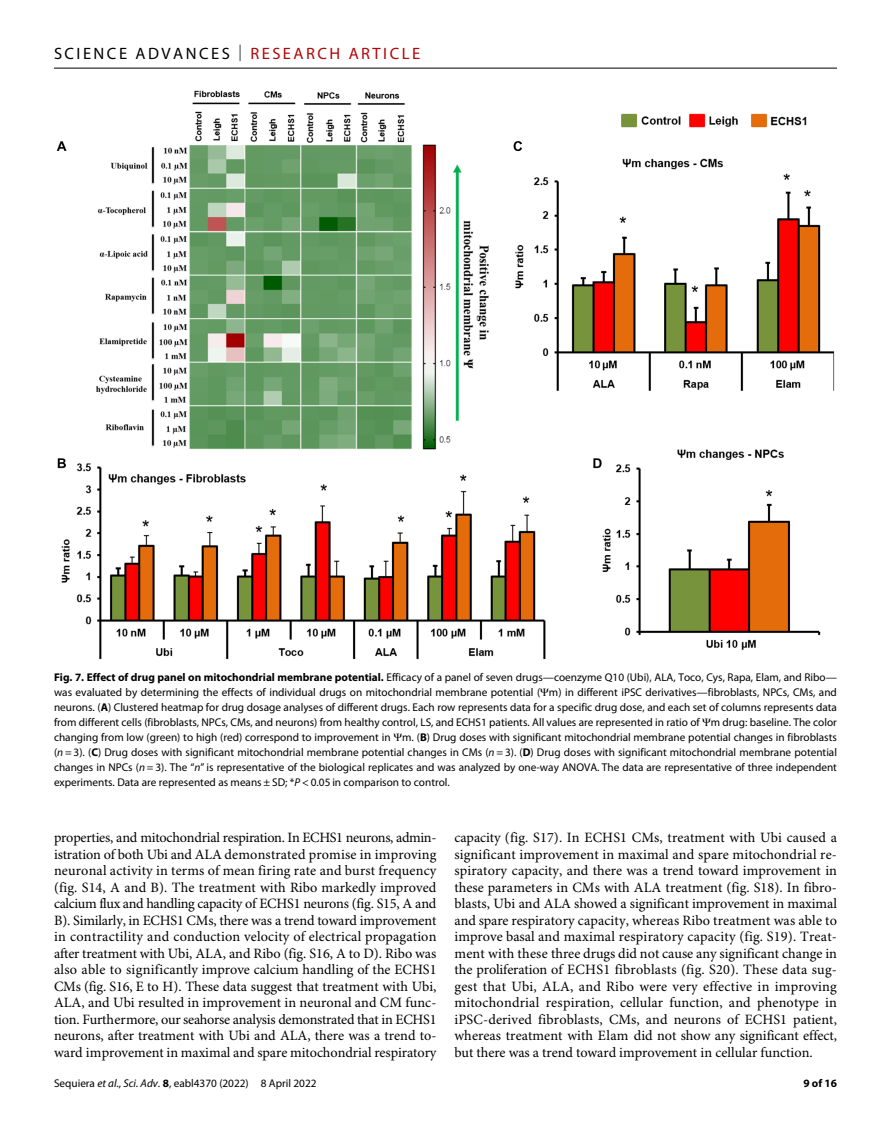
<style>
.page{position:relative;width:891px;height:1134px;background:#fff}
.page>*{position:absolute;margin:0;border:0;box-sizing:border-box;transform-origin:0 0}
.t1{font:16.5px "Myriad Pro";letter-spacing:.15em;color:#000}
.t2{font:14.25px/16.5px "Minion Pro";letter-spacing:-.005em;color:#000;text-align:justify}
.t3{font:11.25px/15px "Myriad Pro";color:#000;text-align:justify}
.t4{font:700 11.25px "Myriad Pro";color:#000}
.s1{font-weight:300}
.s2{color:#b10508}
.s3{font-weight:700}
.s4{font-style:italic}
</style>
<div class="page">
<hr style="left:54px;top:68px;width:783px;height:1px;background:#000">
<img style="left:57px;top:90px;width:777px;height:569px">
<p class="t1" style="left:54px;top:40px;width:368px">SCIENCE ADVANCES <span class="s1">|</span> <span class="s2">RESEARCH ARTICLE</span></p>
<p class="t3" style="left:54px;top:669px;width:785px"><span class="s3">Fig. 7. Effect of drug panel on mitochondrial membrane potential.</span> Efficacy of a panel of seven drugs—coenzyme Q10 (Ubi), ALA, Toco, Cys, Rapa, Elam, and Ribo— was evaluated by determining the effects of individual drugs on mitochondrial membrane potential ( m) in different iPSC derivatives—fibroblasts, NPCs, CMs, and neurons. (<span class="s3">A</span>) Clustered heatmap for drug dosage analyses of different drugs. Each row represents data for a specific drug dose, and each set of columns represents data from different cells (fibroblasts, NPCs, CMs, and neurons) from healthy control, LS, and ECHS1 patients. All values are represented in ratio of m drug: baseline. The color changing from low (green) to high (red) correspond to improvement in m. (<span class="s3">B</span>) Drug doses with significant mitochondrial membrane potential changes in fibroblasts (<span class="s4">n</span> = 3). (<span class="s3">C</span>) Drug doses with significant mitochondrial membrane potential changes in CMs (<span class="s4">n</span> = 3). (<span class="s3">D</span>) Drug doses with significant mitochondrial membrane potential changes in NPCs (<span class="s4">n</span> = 3). The “<span class="s4">n</span>” is representative of the biological replicates and was analyzed by one-way ANOVA. The data are representative of three independent experiments. Data are represented as means ± SD; *<span class="s4">P</span> &lt; 0.05 in comparison to control.</p>
<p class="t2" style="left:54px;top:831px;width:384px">properties, and mitochondrial respiration. In ECHS1 neurons, admin&shy;istration of both Ubi and ALA demonstrated promise in improving neuronal activity in terms of mean firing rate and burst frequency (fig. S14, A and B). The treatment with Ribo markedly improved calcium flux and handling capacity of ECHS1 neurons (fig. S15, A and B). Similarly, in ECHS1 CMs, there was a trend toward improvement in contractility and conduction velocity of electrical propagation after treatment with Ubi, ALA, and Ribo (fig. S16, A to D). Ribo was also able to significantly improve calcium handling of the ECHS1<br>CMs (fig. S16, E to H). These data suggest that treatment with Ubi, ALA, and Ubi resulted in improvement in neuronal and CM func&shy;tion. Furthermore, our seahorse analysis demonstrated that in ECHS1 neurons, after treatment with Ubi and ALA, there was a trend to&shy;ward improvement in maximal and spare mitochondrial respiratory</p>
<p class="t2" style="left:454px;top:831px;width:384px">capacity (fig. S17). In ECHS1 CMs, treatment with Ubi caused a significant improvement in maximal and spare mitochondrial re&shy;spiratory capacity, and there was a trend toward improvement in these parameters in CMs with ALA treatment (fig. S18). In fibro&shy;blasts, Ubi and ALA showed a significant improvement in maximal and spare respiratory capacity, whereas Ribo treatment was able to improve basal and maximal respiratory capacity (fig. S19). Treat&shy;ment with these three drugs did not cause any significant change in the proliferation of ECHS1 fibroblasts (fig. S20). These data sug&shy;gest that Ubi, ALA, and Ribo were very effective in improving mitochondrial respiration, cellular function, and phenotype in iPSC-derived fibroblasts, CMs, and neurons of ECHS1 patient, whereas treatment with Elam did not show any significant effect, but there was a trend toward improvement in cellular function.</p>
<p class="t3" style="left:54px;top:1076px;width:264px">Sequiera <span class="s4">et al</span>., <span class="s4">Sci. Adv.</span> <span class="s3">8</span>, eabl4370 (2022) 8 April 2022</p>
<p class="t4" style="left:803px;top:1074px;width:35px">9 of 16</p>
</div>
